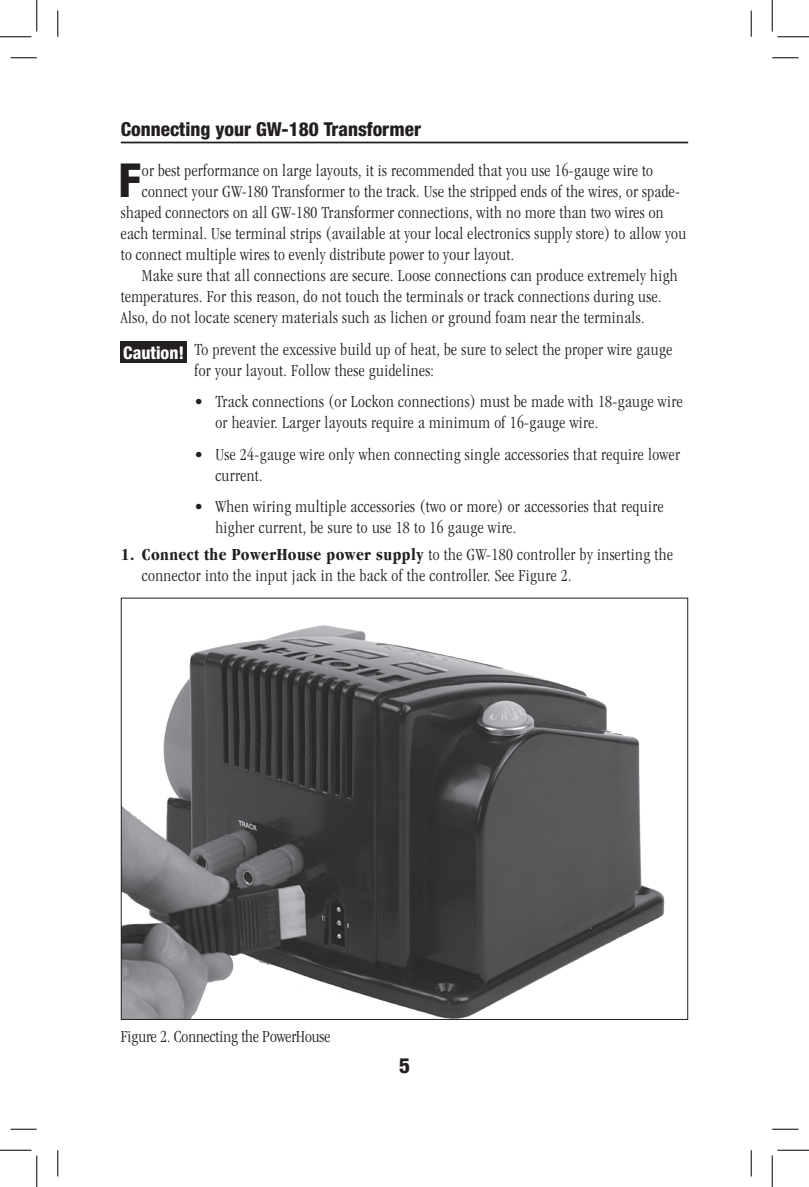
<style>
.page{position:relative;width:809px;height:1187px;background:#fff}
.page>*{position:absolute;margin:0;border:0;box-sizing:border-box;transform-origin:0 0}
.textdc{font:800 condensed 46.9px "Helvetica Neue";color:#231f20}
.t1{font:800 condensed 21px "Helvetica Neue";color:#231f20}
.t2{font:800 condensed 19.25px "Helvetica Neue";color:#231f20}
.textdc-2{font:300 condensed 17.5px "Garamond";letter-spacing:.02em;color:#231f20}
.caution_-___bullets{font:300 condensed 17.5px/21px "Garamond";letter-spacing:.025em;color:#231f20}
.text{font:300 condensed 17.5px/21px "Garamond";letter-spacing:.025em;color:#231f20}
.bl__bold{font:300 condensed 17.5px/21px "Garamond";letter-spacing:.025em;color:#231f20}
.caution{font:300 condensed 17.5px/21px "Garamond";letter-spacing:.025em;color:#231f20}
.captions{font:300 condensed 17.5px "Garamond";color:#231f20}
.t3{font:800 condensed 17.5px "Helvetica Neue";color:#fff}
.s1{font-weight:700}
</style>
<div class="page">
<hr style="left:121px;top:142px;width:567px;height:1px;background:#231f20">
<div style="left:121px;top:341px;width:66px;height:21px;background:#231f20"></div>
<img style="left:123px;top:625px;width:542px;height:392px">
<svg style="left:10px;top:57px;width:27px;height:1px"></svg>
<svg style="left:772px;top:57px;width:26px;height:1px"></svg>
<svg style="left:10px;top:1128px;width:27px;height:1px"></svg>
<svg style="left:772px;top:1128px;width:26px;height:1px"></svg>
<svg style="left:57px;top:10px;width:1px;height:27px"></svg>
<svg style="left:57px;top:1150px;width:1px;height:26px"></svg>
<svg style="left:750px;top:10px;width:1px;height:27px"></svg>
<svg style="left:750px;top:1150px;width:1px;height:26px"></svg>
<hr style="left:0;top:36px;width:32px;height:1px;background:#000">
<hr style="left:777px;top:36px;width:31px;height:1px;background:#000">
<hr style="left:0;top:1149px;width:32px;height:1px;background:#000">
<hr style="left:777px;top:1149px;width:31px;height:1px;background:#000">
<hr style="left:36px;top:0;width:1px;height:32px;background:#000">
<hr style="left:36px;top:1155px;width:1px;height:31px;background:#000">
<hr style="left:771px;top:0;width:1px;height:32px;background:#000">
<hr style="left:771px;top:1155px;width:1px;height:31px;background:#000">
<p class="t2" style="left:121px;top:118px;width:302px">Connecting your GW-180 Transformer</p>
<p class="textdc" style="left:118px;top:151px;width:24px">F</p>
<p class="textdc-2" style="left:142px;top:161px;width:512px">or best performance on large layouts, it is recommended that you use 16-gauge wire to</p>
<p class="textdc-2" style="left:142px;top:182px;width:539px">connect your GW-180 Transformer to the track. Use the stripped ends of the wires, or spade-</p>
<p class="textdc-2" style="left:121px;top:203px;width:544px">shaped connectors on all GW-180 Transformer connections, with no more than two wires on</p>
<p class="textdc-2" style="left:121px;top:224px;width:567px">each terminal. Use terminal strips (available at your local electronics supply store) to allow you</p>
<p class="textdc-2" style="left:121px;top:245px;width:395px">to connect multiple wires to evenly distribute power to your layout.</p>
<p class="text" style="left:121px;top:265px;width:558px;text-indent:21px">Make sure that all connections are secure. Loose connections can produce extremely high temperatures. For this reason, do not touch the terminals or track connections during use.<br>Also, do not locate scenery materials such as lichen or ground foam near the terminals.</p>
<p class="caution" style="left:194px;top:339px;width:479px">To prevent the excessive build up of heat, be sure to select the proper wire gauge for your layout. Follow these guidelines:</p>
<p class="caution_-___bullets" style="left:215px;top:391px;width:468px;text-indent:-21px">• Track connections (or Lockon connections) must be made with 18-gauge wire or heavier. Larger layouts require a minimum of 16-gauge wire.</p>
<p class="caution_-___bullets" style="left:215px;top:444px;width:466px;text-indent:-21px">• Use 24-gauge wire only when connecting single accessories that require lower current.</p>
<p class="caution_-___bullets" style="left:215px;top:496px;width:449px;text-indent:-21px">• When wiring multiple accessories (two or more) or accessories that require higher current, be sure to use 18 to 16 gauge wire.</p>
<p class="bl__bold" style="left:142px;top:543px;width:532px;text-indent:-21px"><span class="s1">1. Connect the PowerHouse power supply</span> to the GW-180 controller by inserting the connector into the input jack in the back of the controller. See Figure 2.</p>
<p class="t3" style="left:123px;top:342px;width:62px">Caution!</p>
<p class="captions" style="left:121px;top:1026px;width:211px">Figure 2. Connecting the PowerHouse</p>
<p class="t1" style="left:399px;top:1052px;width:12px">5</p>
</div>
